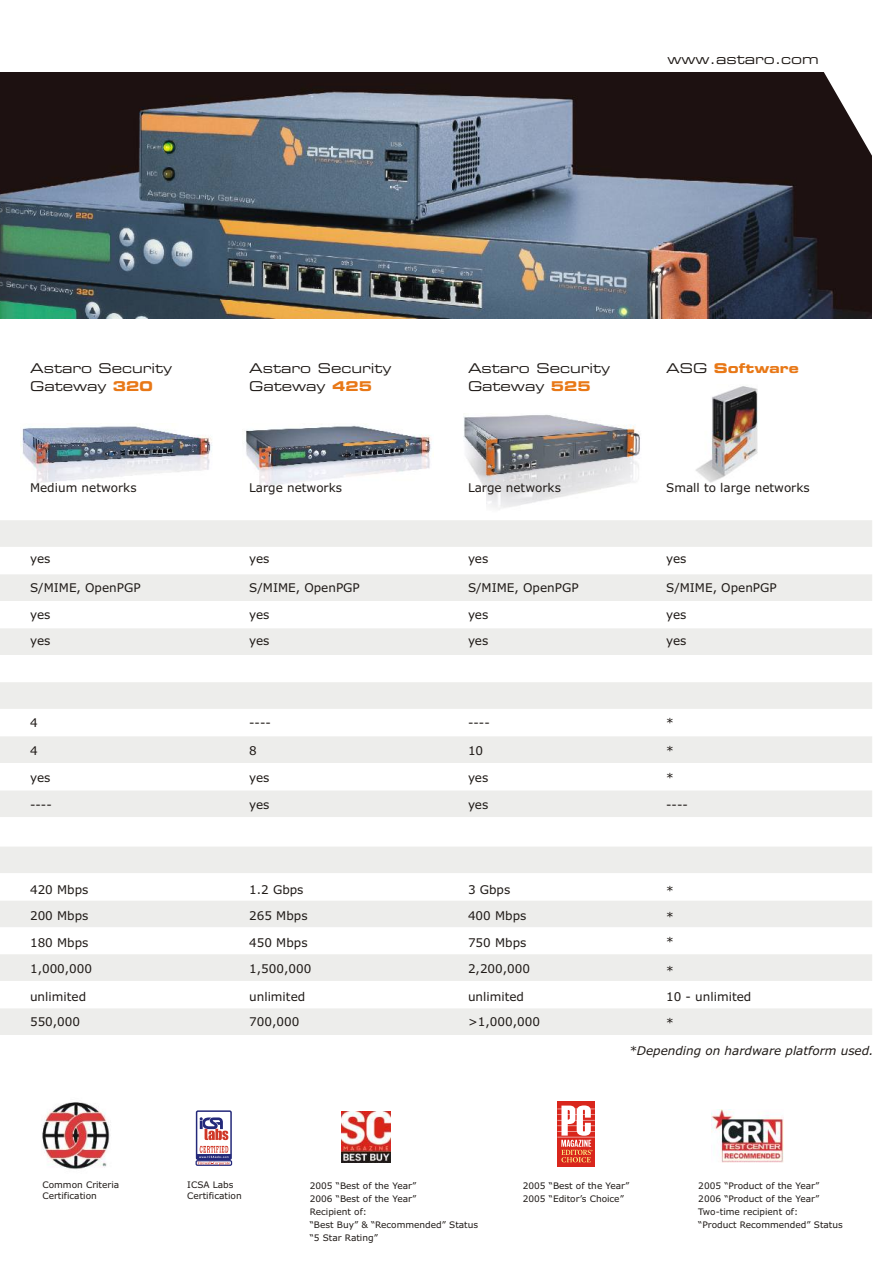
<style>
.page{position:relative;width:894px;height:1263px;background:#fff}
.page>*{position:absolute;margin:0;border:0;box-sizing:border-box;transform-origin:0 0}
.t1{font:13.5px/18.1px "Eurostile Extended Two";color:#1f1a17}
.t2{font:13.5px "Eurostile Bold Extended Two";color:#e87817}
.t3{font:12px/25.5px "Verdana";color:#1f1a17}
.t4{font:italic 12px "Verdana";color:#1f1a17}
.t5{font:9px/13.2px "Verdana";color:#1f1a17}
.s1{font-family:"Eurostile Bold Extended Two";color:#e87817}
.s2{font-family:"Eurostile Extended Two";color:#1f1a17}
</style>
<div class="page">
<div style="left:0;top:683px;width:872px;height:25px;background:#ededeb"></div>
<div style="left:0;top:737px;width:872px;height:26px;background:#ededeb"></div>
<div style="left:0;top:791px;width:872px;height:26px;background:#ededeb"></div>
<div style="left:0;top:847px;width:872px;height:26px;background:#ededeb"></div>
<div style="left:0;top:901px;width:872px;height:26px;background:#ededeb"></div>
<div style="left:0;top:955px;width:872px;height:26px;background:#ededeb"></div>
<div style="left:0;top:1009px;width:872px;height:26px;background:#ededeb"></div>
<div style="left:0;top:575px;width:872px;height:26px;background:#ededeb"></div>
<div style="left:0;top:629px;width:872px;height:26px;background:#ededeb"></div>
<div style="left:0;top:521px;width:872px;height:25px;background:#ededeb"></div>
<img style="left:463px;top:413px;width:177px;height:96px">
<img style="left:243px;top:424px;width:191px;height:62px">
<img style="left:21px;top:426px;width:191px;height:57px">
<img style="left:695px;top:386px;width:63px;height:97px">
<img style="left:0;top:72px;width:872px;height:247px">
<div style="left:557px;top:1101px;width:38px;height:65px;background:#d9261c"></div>
<svg style="left:557px;top:1105px;width:38px;height:57px"></svg>
<div style="left:196px;top:1110px;width:36px;height:50px;border:2px solid #24297a"></div>
<div style="left:196px;top:1160px;width:36px;height:6px;border:1px solid #24297a"></div>
<svg style="left:200px;top:1117px;width:28px;height:23px"></svg>
<svg style="left:197px;top:1146px;width:35px;height:19px"></svg>
<img style="left:42px;top:1102px;width:68px;height:67px">
<img style="left:712px;top:1110px;width:72px;height:53px">
<img style="left:342px;top:1111px;width:49px;height:51px">
<svg style="left:820px;top:72px;width:52px;height:85px"></svg>
<p class="t1" style="left:667px;top:52px;width:153px">www.astaro.com</p>
<p class="t1" style="left:30px;top:361px;width:144px">Astaro Security<br>Gateway <span class="s1">320</span></p>
<p class="t1" style="left:249px;top:361px;width:144px">Astaro Security<br>Gateway <span class="s1">425</span></p>
<p class="t1" style="left:468px;top:361px;width:144px">Astaro Security<br>Gateway <span class="s1">525</span></p>
<p class="t2" style="left:666px;top:363px;width:134px"><span class="s2">ASG</span> Software</p>
<p class="t3" style="left:30px;top:476px;width:108px">Medium networks</p>
<p class="t3" style="left:249px;top:476px;width:94px">Large networks</p>
<p class="t3" style="left:468px;top:476px;width:94px">Large networks</p>
<p class="t3" style="left:666px;top:476px;width:145px">Small to large networks</p>
<p class="t3" style="left:30px;top:547px;width:22px">yes</p>
<p class="t3" style="left:249px;top:547px;width:22px">yes</p>
<p class="t3" style="left:468px;top:547px;width:22px">yes</p>
<p class="t3" style="left:666px;top:547px;width:22px">yes</p>
<p class="t3" style="left:30px;top:576px;width:112px">S/MIME, OpenPGP</p>
<p class="t3" style="left:249px;top:576px;width:112px">S/MIME, OpenPGP</p>
<p class="t3" style="left:468px;top:576px;width:112px">S/MIME, OpenPGP</p>
<p class="t3" style="left:666px;top:576px;width:112px">S/MIME, OpenPGP</p>
<p class="t3" style="left:30px;top:603px;width:22px">yes</p>
<p class="t3" style="left:249px;top:603px;width:22px">yes</p>
<p class="t3" style="left:468px;top:603px;width:22px">yes</p>
<p class="t3" style="left:666px;top:603px;width:22px">yes</p>
<p class="t3" style="left:30px;top:629px;width:22px">yes</p>
<p class="t3" style="left:249px;top:629px;width:22px">yes</p>
<p class="t3" style="left:468px;top:629px;width:22px">yes</p>
<p class="t3" style="left:666px;top:629px;width:22px">yes</p>
<p class="t3" style="left:30px;top:711px;width:9px">4</p>
<p class="t3" style="left:30px;top:739px;width:9px">4</p>
<p class="t3" style="left:30px;top:766px;width:22px">yes</p>
<p class="t3" style="left:30px;top:793px;width:23px">----</p>
<p class="t3" style="left:249px;top:711px;width:23px">----</p>
<p class="t3" style="left:249px;top:739px;width:9px">8</p>
<p class="t3" style="left:249px;top:766px;width:22px">yes</p>
<p class="t3" style="left:249px;top:793px;width:22px">yes</p>
<p class="t3" style="left:468px;top:711px;width:23px">----</p>
<p class="t3" style="left:468px;top:739px;width:17px">10</p>
<p class="t3" style="left:468px;top:766px;width:22px">yes</p>
<p class="t3" style="left:468px;top:793px;width:22px">yes</p>
<p class="t3" style="left:666px;top:711px;width:9px">*</p>
<p class="t3" style="left:666px;top:739px;width:9px">*</p>
<p class="t3" style="left:666px;top:766px;width:9px">*</p>
<p class="t3" style="left:666px;top:793px;width:23px">----</p>
<p class="t3" style="left:30px;top:877px;width:60px;line-height:26px">420 Mbps<br>200 Mbps</p>
<p class="t3" style="left:30px;top:931px;width:60px">180 Mbps</p>
<p class="t3" style="left:30px;top:957px;width:64px">1,000,000</p>
<p class="t3" style="left:249px;top:877px;width:56px">1.2 Gbps</p>
<p class="t3" style="left:249px;top:903px;width:60px">265 Mbps</p>
<p class="t3" style="left:249px;top:931px;width:60px">450 Mbps</p>
<p class="t3" style="left:249px;top:957px;width:64px">1,500,000</p>
<p class="t3" style="left:468px;top:877px;width:44px">3 Gbps</p>
<p class="t3" style="left:666px;top:879px;width:9px">*</p>
<p class="t3" style="left:468px;top:903px;width:60px">400 Mbps</p>
<p class="t3" style="left:468px;top:931px;width:60px">750 Mbps</p>
<p class="t3" style="left:468px;top:957px;width:64px">2,200,000</p>
<p class="t3" style="left:666px;top:905px;width:9px">*</p>
<p class="t3" style="left:666px;top:930px;width:9px">*</p>
<p class="t3" style="left:666px;top:958px;width:9px">*</p>
<p class="t3" style="left:30px;top:985px;width:58px">unlimited<br>550,000</p>
<p class="t3" style="left:249px;top:985px;width:58px">unlimited<br>700,000</p>
<p class="t3" style="left:468px;top:985px;width:73px">unlimited &gt;1,000,000</p>
<p class="t3" style="left:666px;top:985px;width:87px">10 - unlimited *</p>
<p class="t4" style="left:629px;top:1046px;width:246px">*Depending on hardware platform used.</p>
<p class="t5" style="left:42px;top:1180px;width:78px;line-height:10.9px">Common Criteria<br>Certification</p>
<p class="t5" style="left:698px;top:1179px;width:146px">2005 “Product of the Year”<br>2006 “Product of the Year”<br>Two-time recipient of:<br>“Product Recommended” Status</p>
<p class="t5" style="left:310px;top:1179px;width:170px">2005 “Best of the Year”<br>2006 “Best of the Year”<br>Recipient of:<br>“Best Buy” &amp; “Recommended” Status “5 Star Rating”</p>
<p class="t5" style="left:523px;top:1179px;width:108px">2005 “Best of the Year”<br>2005 “Editor’s Choice”</p>
<p class="t5" style="left:187px;top:1180px;width:56px;line-height:10.9px">ICSA Labs<br>Certification</p>
</div>
